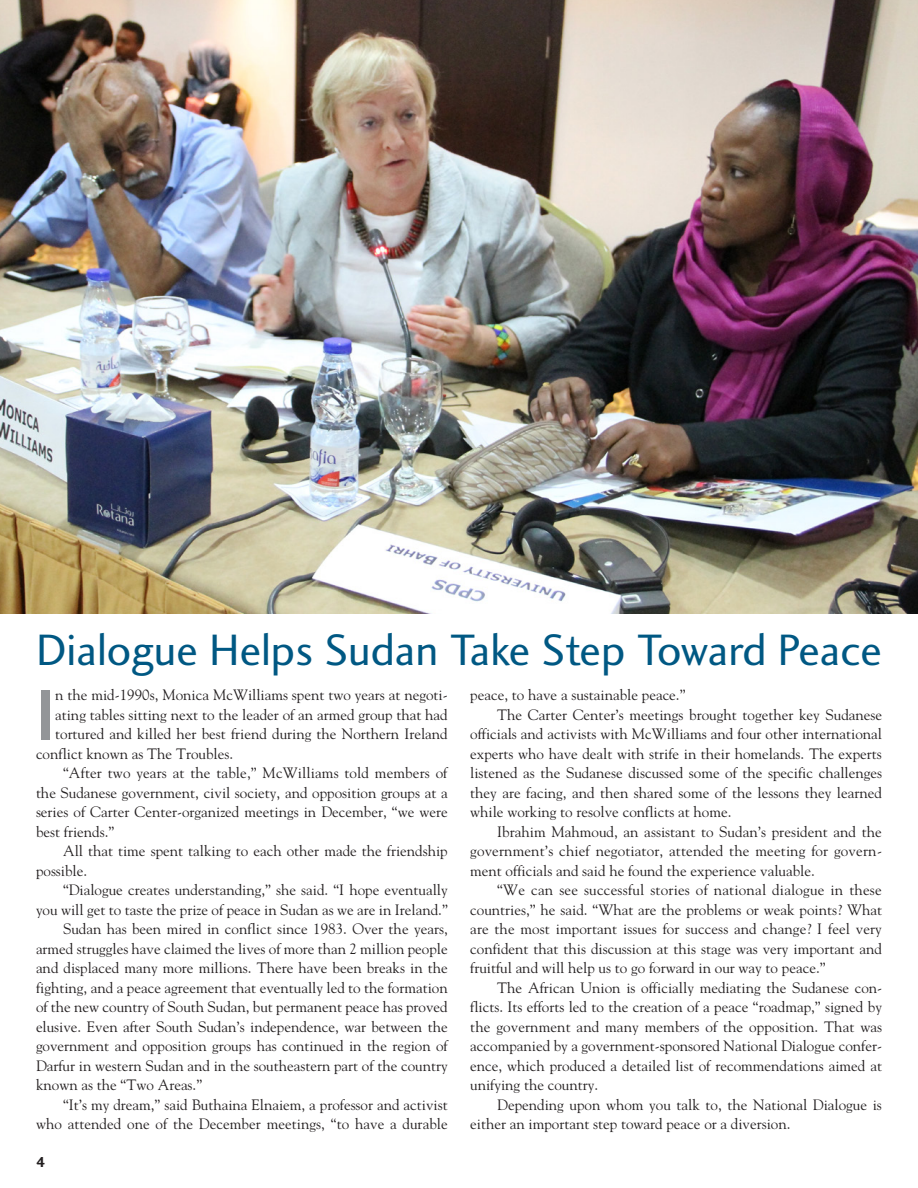
<style>
.page{position:relative;width:918px;height:1188px;background:#fff}
.page>*{position:absolute;margin:0;border:0;box-sizing:border-box;transform-origin:0 0}
.New_Body{font:73.5px "Charlotte Sans Medium Plain";color:#939598}
.New_Head{font:45.45px "Charlotte Sans Book Plain";color:#005883}
.New_Body-2{font:15px/19.5px "Goudy";color:#231f20;text-align:justify}
.t1{font:15px "Charlotte Sans Bold Plain";color:#231f20}
</style>
<div class="page">
<img style="left:0;top:0;width:918px;height:614px">
<p class="New_Head" style="left:36px;top:622px;width:848px">Dialogue Helps Sudan Take Step Toward Peace</p>
<p class="New_Body" style="left:36px;top:671px;width:21px">I</p>
<p class="New_Body-2" style="left:55px;top:685px;width:394px">n the mid-1990s, Monica McWilliams spent two years at negoti-</p>
<p class="New_Body-2" style="left:55px;top:704px;width:394px">ating tables sitting next to the leader of an armed group that had</p>
<p class="New_Body-2" style="left:55px;top:724px;width:394px">tortured and killed her best friend during the Northern Ireland</p>
<p class="New_Body-2" style="left:36px;top:743px;width:199px">conflict known as The Troubles.</p>
<p class="New_Body-2" style="left:36px;top:763px;width:413px;text-indent:27px">“After two years at the table,” McWilliams told members of the Sudanese government, civil society, and opposition groups at a series of Carter Center-organized meetings in December, “we were best friends.”</p>
<p class="New_Body-2" style="left:36px;top:841px;width:413px;text-indent:27px">All that time spent talking to each other made the friendship possible.</p>
<p class="New_Body-2" style="left:36px;top:880px;width:413px;text-align:right">“Dialogue creates understanding,” she said. “I hope eventually<br>you will get to taste the prize of peace in Sudan as we are in Ireland.”</p>
<p class="New_Body-2" style="left:36px;top:919px;width:413px;text-indent:27px">Sudan has been mired in conflict since 1983. Over the years, armed struggles have claimed the lives of more than 2 million people and displaced many more millions. There have been breaks in the fighting, and a peace agreement that eventually led to the formation of the new country of South Sudan, but permanent peace has proved elusive. Even after South Sudan’s independence, war between the government and opposition groups has continued in the region of Darfur in western Sudan and in the southeastern part of the country known as the “Two Areas.”</p>
<p class="New_Body-2" style="left:36px;top:1094px;width:413px;text-align:right">“It’s my dream,” said Buthaina Elnaiem, a professor and activist who attended one of the December meetings, “to have a durable</p>
<p class="t1" style="left:36px;top:1153px;width:11px">4</p>
<p class="New_Body-2" style="left:470px;top:685px;width:217px">peace, to have a sustainable peace.”</p>
<p class="New_Body-2" style="left:470px;top:704px;width:414px;text-indent:27px">The Carter Center’s meetings brought together key Sudanese officials and activists with McWilliams and four other international experts who have dealt with strife in their homelands. The experts listened as the Sudanese discussed some of the specific challenges they are facing, and then shared some of the lessons they learned while working to resolve conflicts at home.</p>
<p class="New_Body-2" style="left:470px;top:821px;width:413px;text-indent:27px">Ibrahim Mahmoud, an assistant to Sudan’s president and the government’s chief negotiator, attended the meeting for govern&shy;ment officials and said he found the experience valuable.</p>
<p class="New_Body-2" style="left:470px;top:880px;width:413px;text-indent:27px">“We can see successful stories of national dialogue in these countries,” he said. “What are the problems or weak points? What are the most important issues for success and change? I feel very confident that this discussion at this stage was very important and fruitful and will help us to go forward in our way to peace.”</p>
<p class="New_Body-2" style="left:470px;top:977px;width:414px;text-indent:27px">The African Union is officially mediating the Sudanese con&shy;flicts. Its efforts led to the creation of a peace “roadmap,” signed by the government and many members of the opposition. That was accompanied by a government-sponsored National Dialogue confer&shy;ence, which produced a detailed list of recommendations aimed at unifying the country.</p>
<p class="New_Body-2" style="left:470px;top:1094px;width:413px;text-indent:27px">Depending upon whom you talk to, the National Dialogue is either an important step toward peace or a diversion.</p>
</div>
